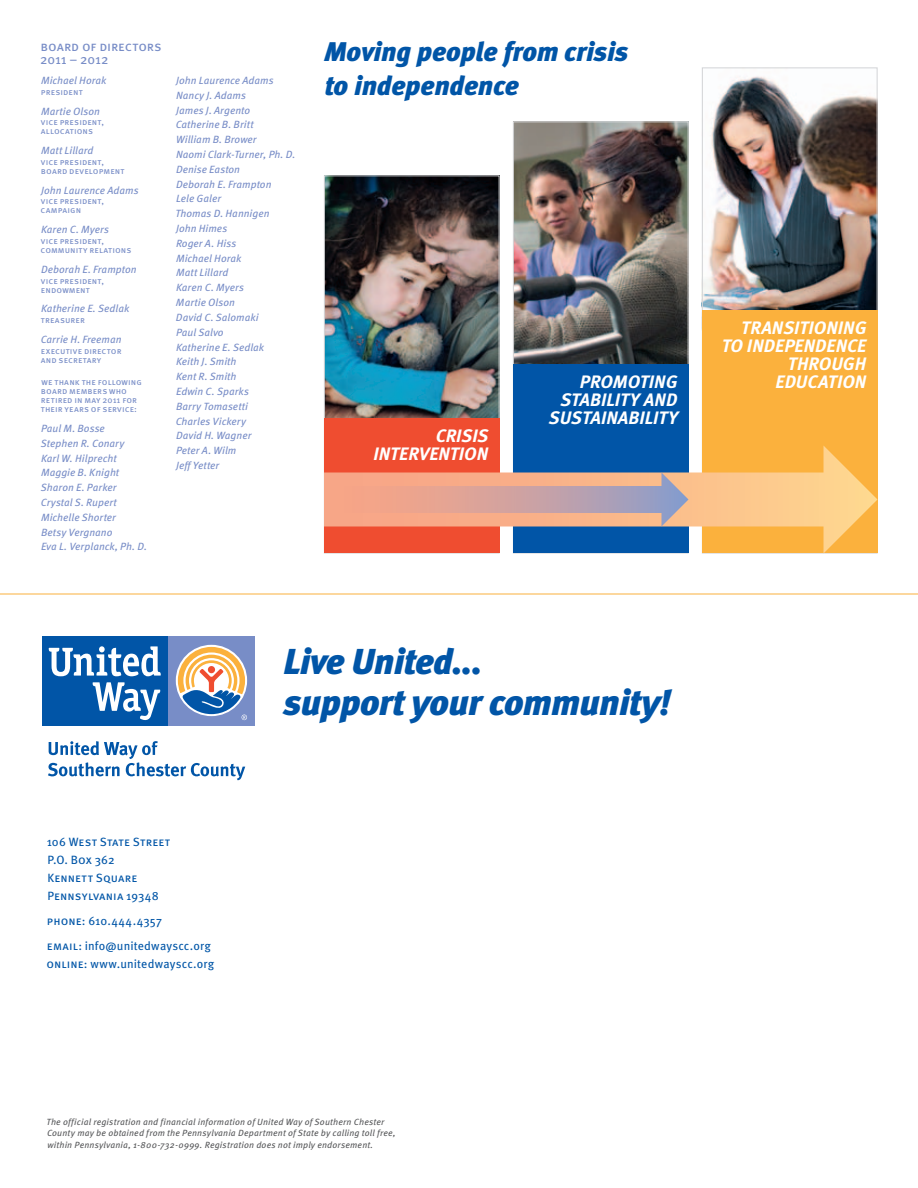
<style>
.page{position:relative;width:918px;height:1188px;background:#fff}
.page>*{position:absolute;margin:0;border:0;box-sizing:border-box;transform-origin:0 0}
.t1{font:italic 900 36px/40.5px "Meta Pro";letter-spacing:-.025em;color:#0155a7}
.t2{font:italic 900 27px/33.8px "Meta Pro";letter-spacing:-.01em;color:#0155a7}
.t3{font:italic 700 18px/18px "Meta Pro";letter-spacing:.005em;color:#fff}
.t4{font:13.5px/13.5px "Meta Pro";letter-spacing:-.01em;color:#788dc7}
.t5{font:12px/18px "Meta Pro";letter-spacing:.01em;color:#0155a7}
.t6{font:italic 10.5px/14.9px "Meta Pro";letter-spacing:.005em;color:#788dc7}
.t7{font:9px/9px "Meta Pro";letter-spacing:.01em;color:#788dc7}
.t8{font:italic 9px/11.2px "Meta Pro";letter-spacing:.02em;color:#57585a}
</style>
<div class="page">
<img style="left:704px;top:76px;width:172px;height:234px">
<img style="left:326px;top:178px;width:172px;height:240px">
<img style="left:515px;top:124px;width:171px;height:240px">
<svg style="left:48px;top:741px;width:197px;height:39px"></svg>
<div style="left:168px;top:636px;width:87px;height:90px;background:#788dc7"></div>
<div style="left:42px;top:636px;width:126px;height:90px;background:#0155a7"></div>
<svg style="left:93px;top:682px;width:67px;height:38px"></svg>
<svg style="left:49px;top:646px;width:112px;height:30px"></svg>
<svg style="left:178px;top:647px;width:69px;height:73px"></svg>
<div style="left:702px;top:310px;width:176px;height:244px;background:#fbb13d"></div>
<div style="left:513px;top:364px;width:175px;height:190px;background:#0155a7"></div>
<div style="left:324px;top:418px;width:176px;height:136px;background:#ef4d30"></div>
<svg style="left:324px;top:446px;width:554px;height:108px"></svg>
<svg style="left:324px;top:472px;width:364px;height:54px;background:#e1a795"></svg>
<hr style="left:0;top:594px;width:918px;height:1px;background:#fbb13d">
<p class="t4" style="left:40px;top:38px;width:123px">board of directors<br>2011 – 2012</p>
<p class="t6" style="left:41px;top:72px;width:67px">Michael Horak</p>
<p class="t7" style="left:41px;top:87px;width:43px">president</p>
<p class="t6" style="left:41px;top:103px;width:61px">Martie Olson</p>
<p class="t7" style="left:41px;top:117px;width:65px">vice president, allocations</p>
<p class="t6" style="left:41px;top:142px;width:54px">Matt Lillard</p>
<p class="t7" style="left:41px;top:157px;width:85px">vice president, board development</p>
<p class="t6" style="left:41px;top:182px;width:99px">John Laurence Adams</p>
<p class="t7" style="left:41px;top:196px;width:65px">vice president, campaign</p>
<p class="t6" style="left:41px;top:222px;width:70px">Karen C. Myers</p>
<p class="t7" style="left:41px;top:236px;width:92px">vice president, community relations</p>
<p class="t6" style="left:41px;top:261px;width:97px">Deborah E. Frampton</p>
<p class="t7" style="left:41px;top:275px;width:65px">vice president, endowment</p>
<p class="t6" style="left:41px;top:301px;width:90px">Katherine E. Sedlak</p>
<p class="t7" style="left:41px;top:315px;width:46px">treasurer</p>
<p class="t6" style="left:41px;top:331px;width:82px">Carrie H. Freeman</p>
<p class="t7" style="left:41px;top:345px;width:82px">executive director and secretary</p>
<p class="t7" style="left:41px;top:377px;width:103px">we thank the following board members who retired in may 2011 for their years of service:</p>
<p class="t6" style="left:41px;top:420px;width:108px">Paul M. Bosse<br>Stephen R. Conary<br>Karl W. Hilprecht<br>Maggie B. Knight<br>Sharon E. Parker<br>Crystal S. Rupert<br>Michelle Shorter<br>Betsy Vergnano<br>Eva L. Verplanck, Ph. D.</p>
<p class="t6" style="left:175px;top:72px;width:122px">John Laurence Adams<br>Nancy J. Adams<br>James J. Argento<br>Catherine B. Britt<br>William B. Brower<br>Naomi Clark-Turner, Ph. D.<br>Denise Easton<br>Deborah E. Frampton<br>Lele Galer<br>Thomas D. Hannigen<br>John Himes<br>Roger A. Hiss<br>Michael Horak<br>Matt Lillard<br>Karen C. Myers<br>Martie Olson<br>David C. Salomaki<br>Paul Salvo<br>Katherine E. Sedlak<br>Keith J. Smith<br>Kent R. Smith<br>Edwin C. Sparks<br>Barry Tomasetti<br>Charles Vickery<br>David H. Wagner<br>Peter A. Wilm<br>Jeff Yetter</p>
<h2 class="t2" style="left:324px;top:33px;width:306px">Moving people from crisis to independence</h2>
<h3 class="t3" style="left:741px;top:318px;width:125px">TRA NSITIONING</h3>
<h3 class="t3" style="left:722px;top:336px;width:146px">TO INDEPENDENCE</h3>
<h3 class="t3" style="left:788px;top:354px;width:34px">THROUG</h3>
<h3 class="t3" style="left:855px;top:354px;width:13px">H</h3>
<h3 class="t3" style="left:374px;top:426px;width:116px;text-align:right">CR ISIS<br>INTER VENTION</h3>
<h3 class="t3" style="left:580px;top:372px;width:24px">PROMOT</h3>
<h3 class="t3" style="left:649px;top:372px;width:28px">ING</h3>
<h3 class="t3" style="left:776px;top:372px;width:32px">EDUCAT</h3>
<h3 class="t3" style="left:837px;top:372px;width:31px">ION</h3>
<h3 class="t3" style="left:549px;top:390px;width:130px;text-indent:11px">STABILITY AND<br>SUSTA</h3>
<h3 class="t3" style="left:601px;top:408px;width:79px">INABILITY</h3>
<h1 class="t1" style="left:284px;top:640px;width:390px">Live United...<br>support your community!</h1>
<p class="t5" style="left:47px;top:832px;width:125px">106 West State Street<br>P.O. Box 362<br>Kennett Square<br>Pennsylvania 19348</p>
<p class="t5" style="left:47px;top:907px;width:165px;line-height:24.8px">phone: 610.444.4357<br>email: info@unitedwayscc.org</p>
<p class="t5" style="left:46px;top:954px;width:169px">online: www.unitedwayscc.org</p>
<p class="t8" style="left:46px;top:1116px;width:351px">The official registration and financial information of United Way of Southern Chester<br>County may be obtained from the Pennsylvania Department of State by calling toll free, within Pennsylvania, 1-800-732-0999. Registration does not imply endorsement.</p>
</div>
